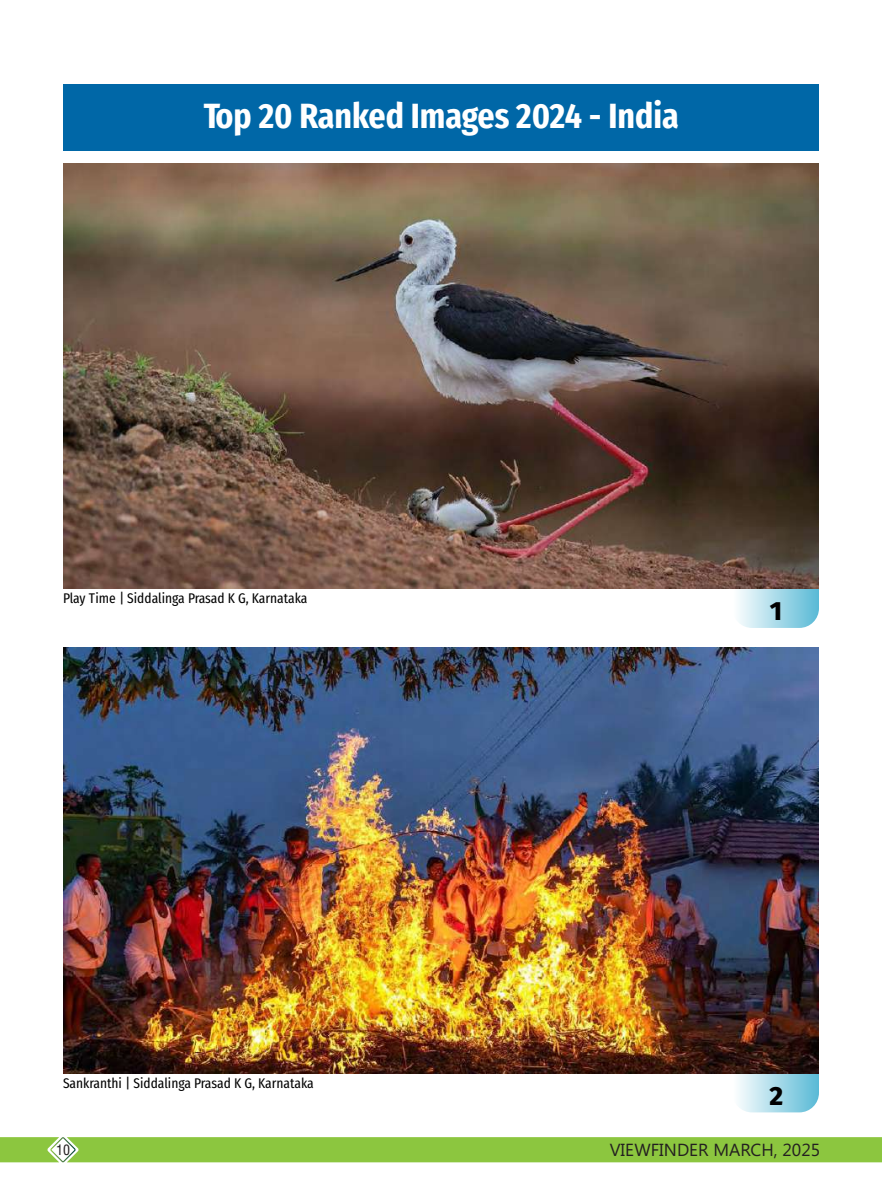
<style>
.page{position:relative;width:882px;height:1197px;background:#fff}
.page>*{position:absolute;margin:0;border:0;box-sizing:border-box;transform-origin:0 0}
.t1{font:700 35px "Fira Sans Condensed";color:#fff}
.t2{font:800 26.25px "Fira Sans";color:#000}
.t3{font:17.5px "Segoe UI";color:#231f20}
.t4{font:14px "Fira Sans Condensed";color:#000}
.t5{font:14px "Swis 721 Cn BT";color:#231f20}
</style>
<div class="page">
<svg style="left:738px;top:589px;width:81px;height:39px;background:#aadbea"></svg>
<div style="left:63px;top:85px;width:756px;height:66px;background:#0067a7"></div>
<img style="left:63px;top:163px;width:756px;height:426px">
<svg style="left:732px;top:1073px;width:87px;height:39px;background:#acd8e5"></svg>
<img style="left:63px;top:648px;width:756px;height:425px">
<svg style="left:0;top:1137px;width:882px;height:26px;background:#8fc745"></svg>
<svg style="left:52px;top:1138px;width:22px;height:23px"></svg>
<h1 class="t1" style="left:204px;top:95px;width:477px">Top 20 Ranked Images 2024 - India</h1>
<p class="t4" style="left:63px;top:590px;width:246px">Play Time | Siddalinga Prasad K G, Karnataka</p>
<p class="t4" style="left:63px;top:1075px;width:252px">Sankranthi | Siddalinga Prasad K G, Karnataka</p>
<h2 class="t2" style="left:770px;top:596px;width:14px">1</h2>
<h2 class="t2" style="left:769px;top:1080px;width:15px">2</h2>
<p class="t5" style="left:56px;top:1144px;width:15px">10</p>
<p class="t3" style="left:610px;top:1143px;width:212px">VIEWFINDER MARCH, 2025</p>
</div>
